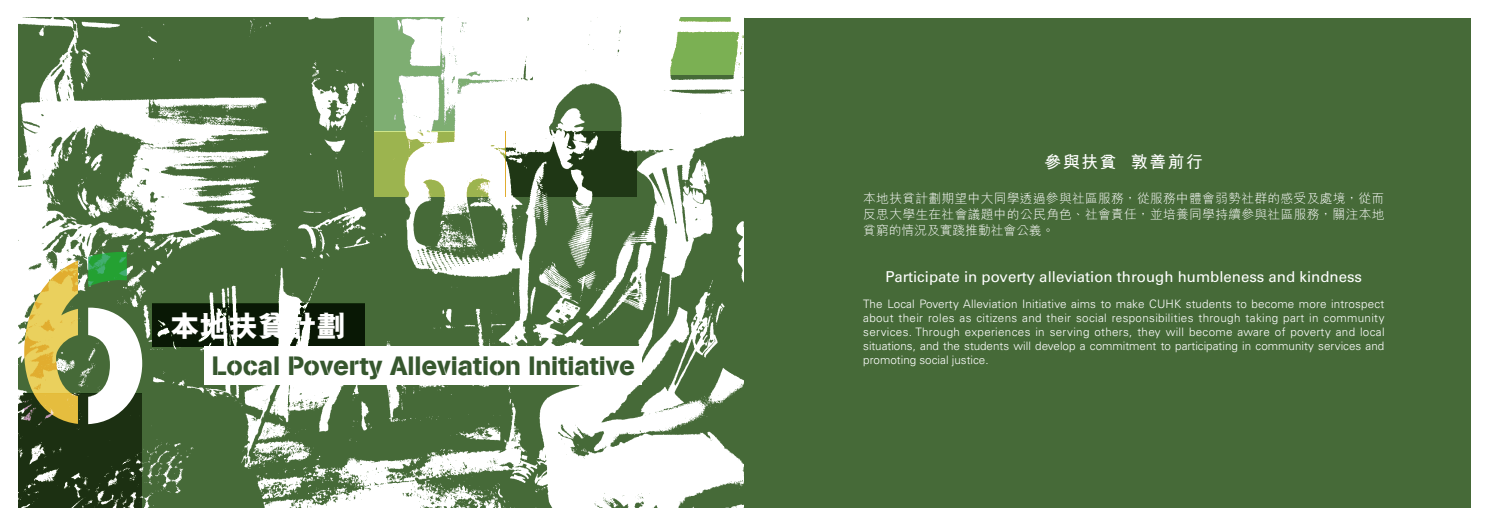
<style>
.page{position:relative;width:1489px;height:525px;background:#fff}
.page>*{position:absolute;margin:0;border:0;box-sizing:border-box;transform-origin:0 0}
.t1{font:800 29.75px "M Hei HK";letter-spacing:-.02em;color:#fff}
.t2{font:26.25px "AG Book Stencil";letter-spacing:-.005em;color:#36572e}
.t3{font:700 16.75px "M Hei HK";letter-spacing:.1em;color:#fff}
.t4{font:15px "Univers";color:#fff}
.t5{font:300 12.75px/16.2px "M Hei HK";letter-spacing:.025em;color:#fff;text-align:justify}
.t6{font:300 11.62px/14px "Univers";color:#fff;text-align:justify}
</style>
<div class="page">
<img style="left:18px;top:18px;width:726px;height:489px">
<svg style="left:636px;top:18px;width:108px;height:56px"></svg>
<svg style="left:374px;top:18px;width:131px;height:113px"></svg>
<svg style="left:374px;top:131px;width:131px;height:66px"></svg>
<svg style="left:505px;top:131px;width:131px;height:66px;fill:#1f3715"></svg>
<svg style="left:18px;top:393px;width:123px;height:114px;background:#2a3d21"></svg>
<div style="left:744px;top:18px;width:726px;height:489px;background:#466a38"></div>
<svg style="left:152px;top:304px;width:213px;height:42px;background:#33402f"></svg>
<div style="left:205px;top:346px;width:437px;height:38px;background:#fff"></div>
<svg style="left:24px;top:260px;width:54px;height:163px;background:#c3b562"></svg>
<svg style="left:88px;top:252px;width:39px;height:35px"></svg>
<svg style="left:88px;top:307px;width:54px;height:117px"></svg>
<p class="t1" style="left:170px;top:305px;width:177px">本地扶貧計劃</p>
<p class="t2" style="left:212px;top:350px;width:425px">Local Poverty Alleviation Initiative</p>
<p class="t3" style="left:1044px;top:150px;width:160px">參與扶貧 敦善前行</p>
<p class="t5" style="left:863px;top:189px;width:523px">本地扶貧計劃期望中大同學透過參與社區服務，從服務中體會弱勢社群的感受及處境，從而反思大學生在社會議題中的公民角色、社會責任，並培養同學持續參與社區服務，關注本地貧窮的情況及實踐推動社會公義。</p>
<p class="t4" style="left:885px;top:268px;width:478px">Participate in poverty alleviation through humbleness and kindness</p>
<p class="t6" style="left:863px;top:297px;width:523px">The Local Poverty Alleviation Initiative aims to make CUHK students to become more introspect about their roles as citizens and their social responsibilities through taking part in community services. Through experiences in serving others, they will become aware of poverty and local situations, and the students will develop a commitment to participating in community services and promoting social justice.</p>
</div>
